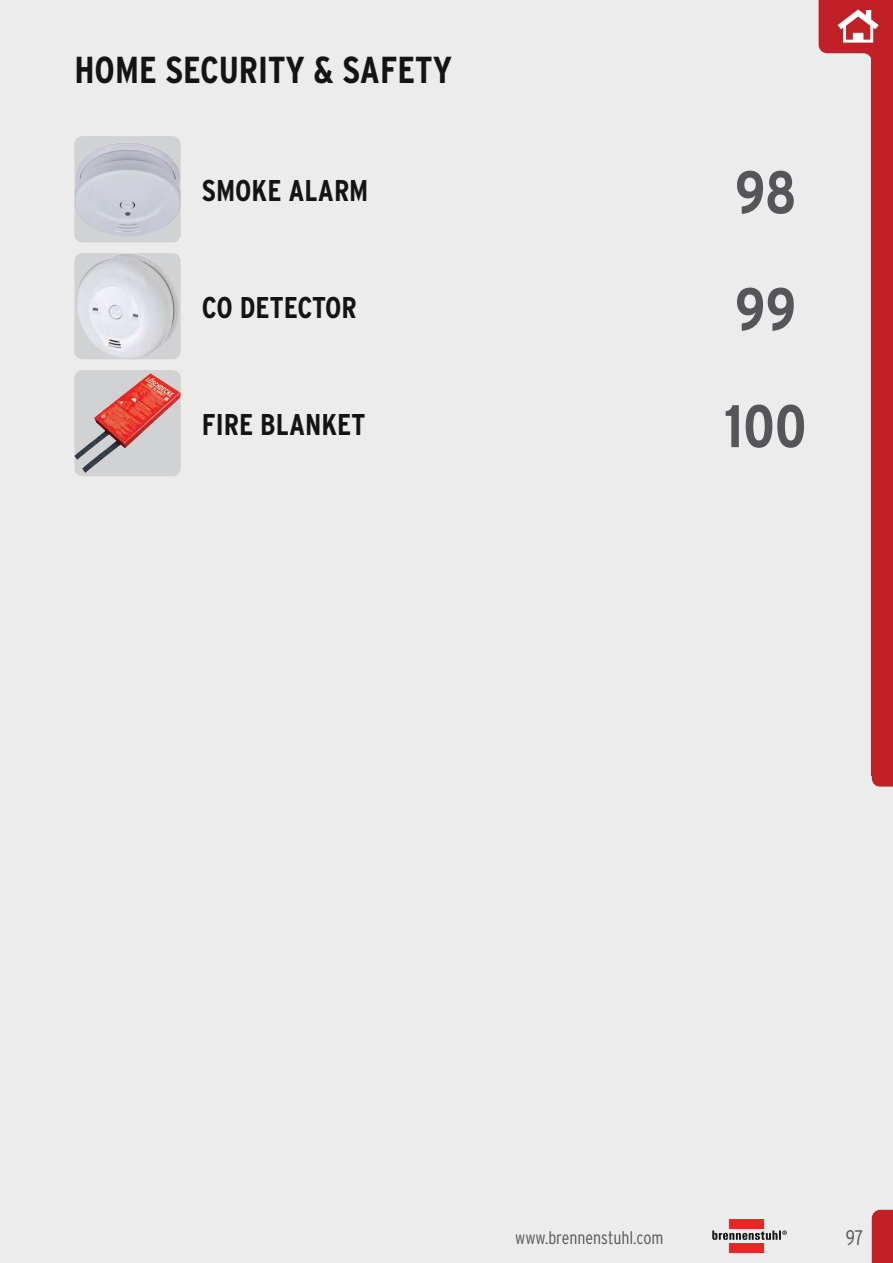
<style>
.page{position:relative;width:893px;height:1263px;background:#edeced}
.page>*{position:absolute;margin:0;border:0;box-sizing:border-box;transform-origin:0 0}
.t1{font:700 condensed 60px/117px "Interstate";color:#555659}
.t2{font:700 condensed 37.5px "Interstate";color:#141414}
.t3{font:700 condensed 30px "Interstate";color:#141414}
.t4{font:300 condensed 21px "Interstate";color:#555659}
.t5{font:300 condensed 18px "Interstate";color:#555659}
</style>
<div class="page">
<svg style="left:872px;top:776px;width:21px;height:11px"></svg>
<div style="left:872px;top:53px;width:21px;height:723px;background:#c12126"></div>
<div style="left:729px;top:1219px;width:34px;height:10px;background:#eb2524"></div>
<div style="left:729px;top:1244px;width:34px;height:9px;background:#eb2524"></div>
<svg style="left:712px;top:1231px;width:75px;height:9px"></svg>
<svg style="left:872px;top:1210px;width:21px;height:53px"></svg>
<svg style="left:818px;top:0;width:75px;height:62px;background:#cc5054"></svg>
<div style="left:74px;top:136px;width:107px;height:106px;background:#d1d2d4;border-radius:9px"></div>
<img style="left:74px;top:142px;width:107px;height:94px">
<div style="left:74px;top:253px;width:107px;height:106px;background:#d1d2d4;border-radius:9px"></div>
<img style="left:76px;top:253px;width:103px;height:106px">
<svg style="left:74px;top:370px;width:107px;height:106px;background:#d1b7b7"></svg>
<img style="left:74px;top:373px;width:76px;height:87px">
<p class="t2" style="left:74px;top:56px;width:379px">HOME SECURITY &amp; SAFETY</p>
<p class="t3" style="left:202px;top:179px;width:168px">SMOKE ALARM</p>
<p class="t3" style="left:202px;top:296px;width:156px">CO DETECTOR</p>
<p class="t3" style="left:202px;top:413px;width:165px">FIRE BLANKET</p>
<h1 class="t1" style="left:735px;top:139px;width:63px">98</h1>
<h1 class="t1" style="left:724px;top:256px;width:84px">99<br>100</h1>
<p class="t5" style="left:515px;top:1231px;width:150px">www.brennenstuhl.com</p>
<p class="t4" style="left:846px;top:1230px;width:19px">97</p>
</div>
